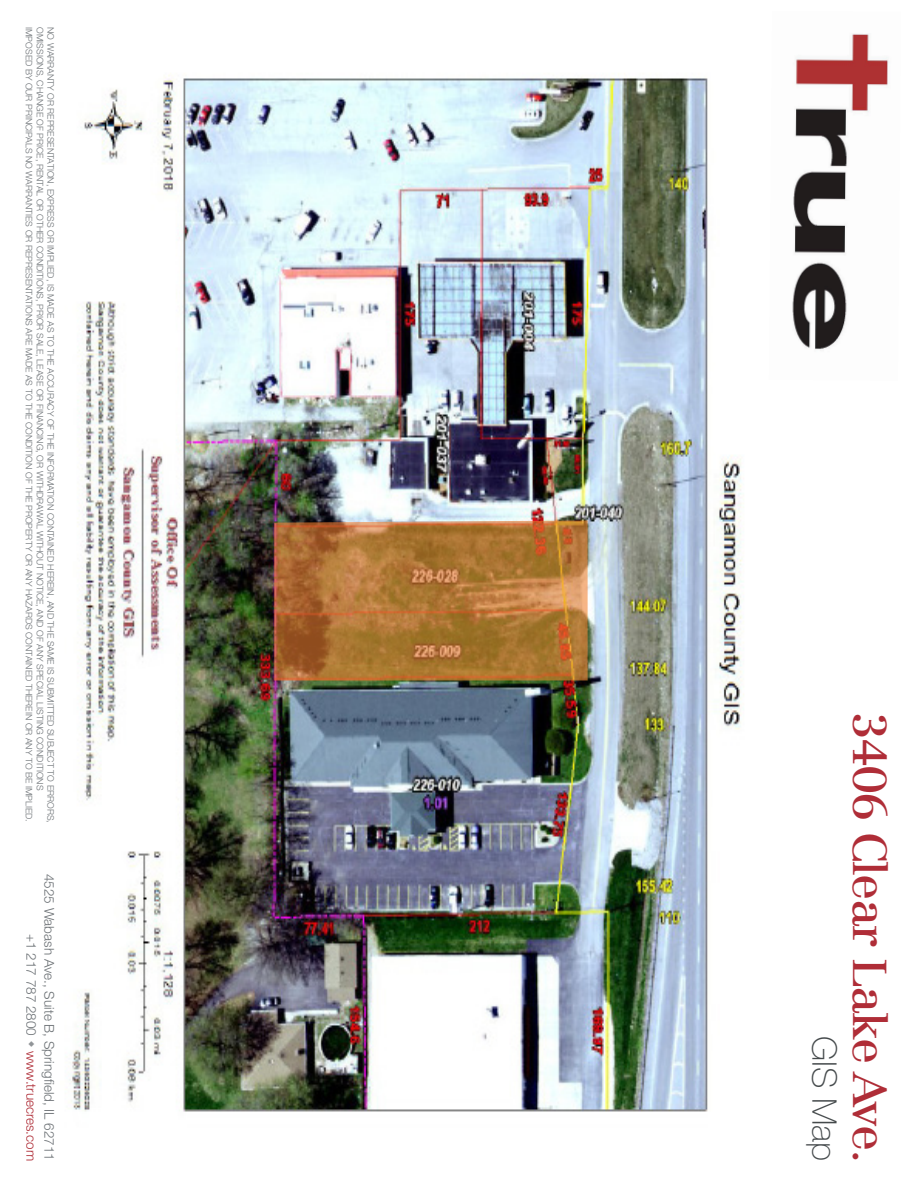
<style>
.page{position:relative;width:918px;height:1188px;background:#fff}
.page>*{position:absolute;margin:0;border:0;box-sizing:border-box;transform-origin:0 0}
.t1{font:46.8px "Centennial LT Std";letter-spacing:-.04em;color:#af2d37;scale:1.05 1}
.t2{font:100 33.9px "Helvetica Neue LT Std";color:#454a4c}
.t3{font:300 13.5px/18px "Helvetica Neue LT Std";color:#6d7276;text-align:right}
.t4{font:300 9px "Helvetica Neue LT Std";color:#6d7276}
.s1{color:#af2d37}
</style>
<div class="page">
<img style="left:69px;top:73px;width:675px;height:1039px">
<svg style="left:273px;top:519px;width:316px;height:163px"></svg>
<img style="left:792px;top:33px;width:97px;height:317px">
<p class="t4" style="left:35px;top:27px;width:796px;rotate:90deg">IMPOSED BY OUR PRINCIPALS NO WARRANTIES OR REPRESENTATIONS ARE MADE AS TO THE CONDITION OF THE PROPERTY OR ANY HAZARDS CONTAINED THEREIN OR ANY TO BE IMPLIED.</p>
<p class="t4" style="left:45px;top:27px;width:765px;rotate:90deg">OMISSIONS, CHANGE OF PRICE, RENTAL OR OTHER CONDITIONS, PRIOR SALE, LEASE OR FINANCING, OR WITHDRAWAL WITHOUT NOTICE, AND OF ANY SPECIAL LISTING CONDITIONS</p>
<p class="t4" style="left:56px;top:27px;width:797px;rotate:90deg">NO WARRANTY OR REPRESENTATION, EXPRESS OR IMPLIED, IS MADE AS TO THE ACCURACY OF THE INFORMATION CONTAINED HEREIN, AND THE SAME IS SUBMITTED SUBJECT TO ERRORS,</p>
<h3 class="t3" style="left:58px;top:874px;width:289px;rotate:90deg">4525 Wabash Ave., Suite B, Springfield, IL 62711 +1 217 787 2800 <span class="s1">www.truecres.com</span></h3>
<p class="t2" style="left:844px;top:1036px;width:126px;rotate:90deg">GIS Map</p>
<p class="t1" style="left:897px;top:711px;width:433px;rotate:90deg">3406 Clear Lake Ave.</p>
</div>
